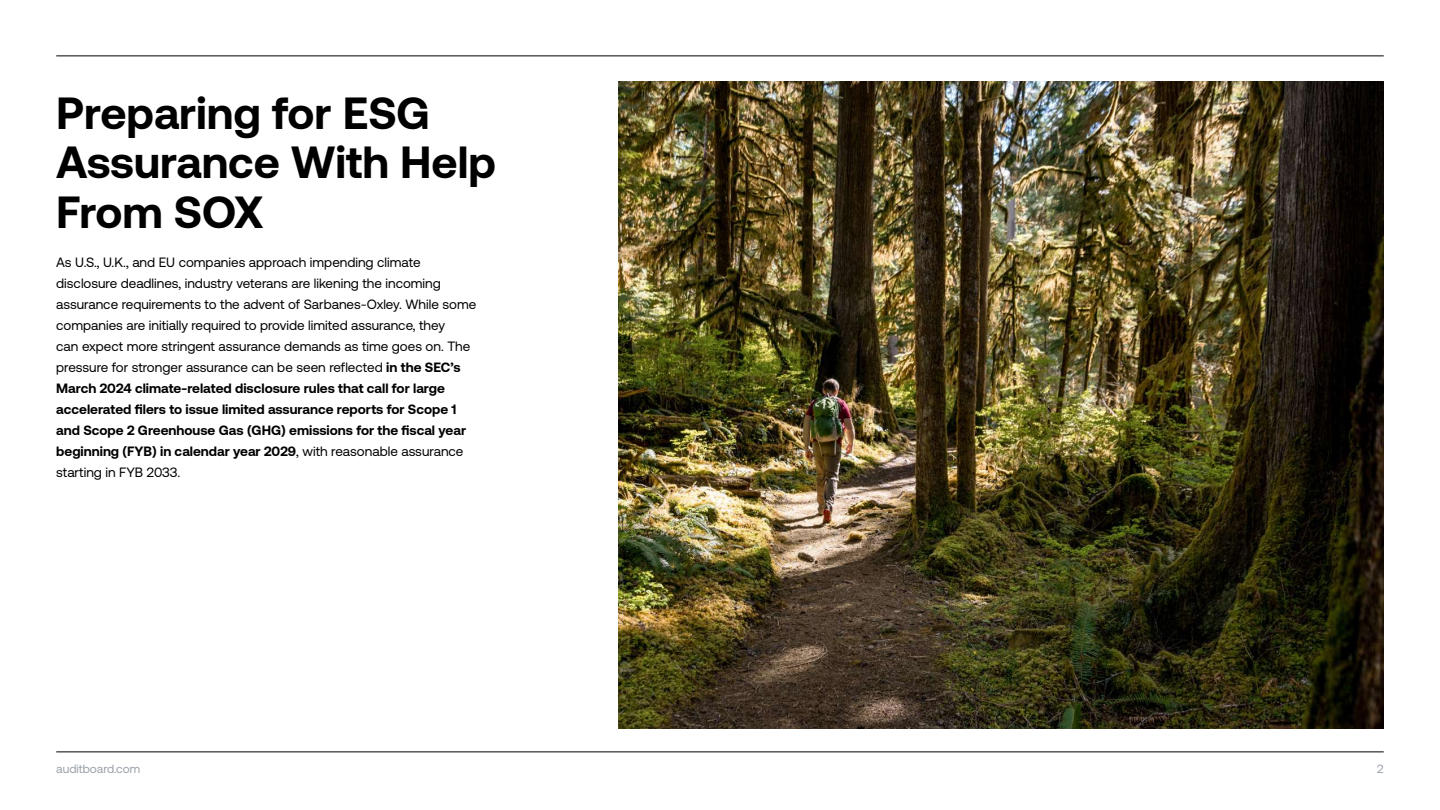
<style>
.page{position:relative;width:1440px;height:810px;background:#fff}
.page>*{position:absolute;margin:0;border:0;box-sizing:border-box;transform-origin:0 0}
.t1{font:700 45px/49.5px "Aeonik 2.0";color:#000}
.t2{font:13.5px/21px "Aeonik 2.0";color:#000}
.t3{font:12px "Aeonik 2.0";color:#9ba1aa}
.s1{font-weight:700}
</style>
<div class="page">
<hr style="left:56px;top:752px;width:1328px;height:1px;background:#000">
<hr style="left:56px;top:56px;width:1328px;height:1px;background:#000">
<img style="left:619px;top:81px;width:765px;height:648px">
<h1 class="t1" style="left:56px;top:88px;width:441px">Preparing for ESG<br>Assurance With Help<br>From SOX</h1>
<p class="t2" style="left:56px;top:251px;width:422px">As U.S., U.K., and EU companies approach impending climate disclosure deadlines, industry veterans are likening the incoming assurance requirements to the advent of Sarbanes-Oxley. While some companies are initially required to provide limited assurance, they<br>can expect more stringent assurance demands as time goes on. The pressure for stronger assurance can be seen reflected <span class="s1">in the SEC’s March 2024 climate-related disclosure rules that call for large accelerated filers to issue limited assurance reports for Scope 1 and Scope 2 Greenhouse Gas (GHG) emissions for the fiscal year beginning (FYB) in calendar year 2029</span>, with reasonable assurance starting in FYB 2033.</p>
<p class="t3" style="left:56px;top:762px;width:85px">auditboard.com</p>
<p class="t3" style="left:1377px;top:762px;width:8px">2</p>
</div>
